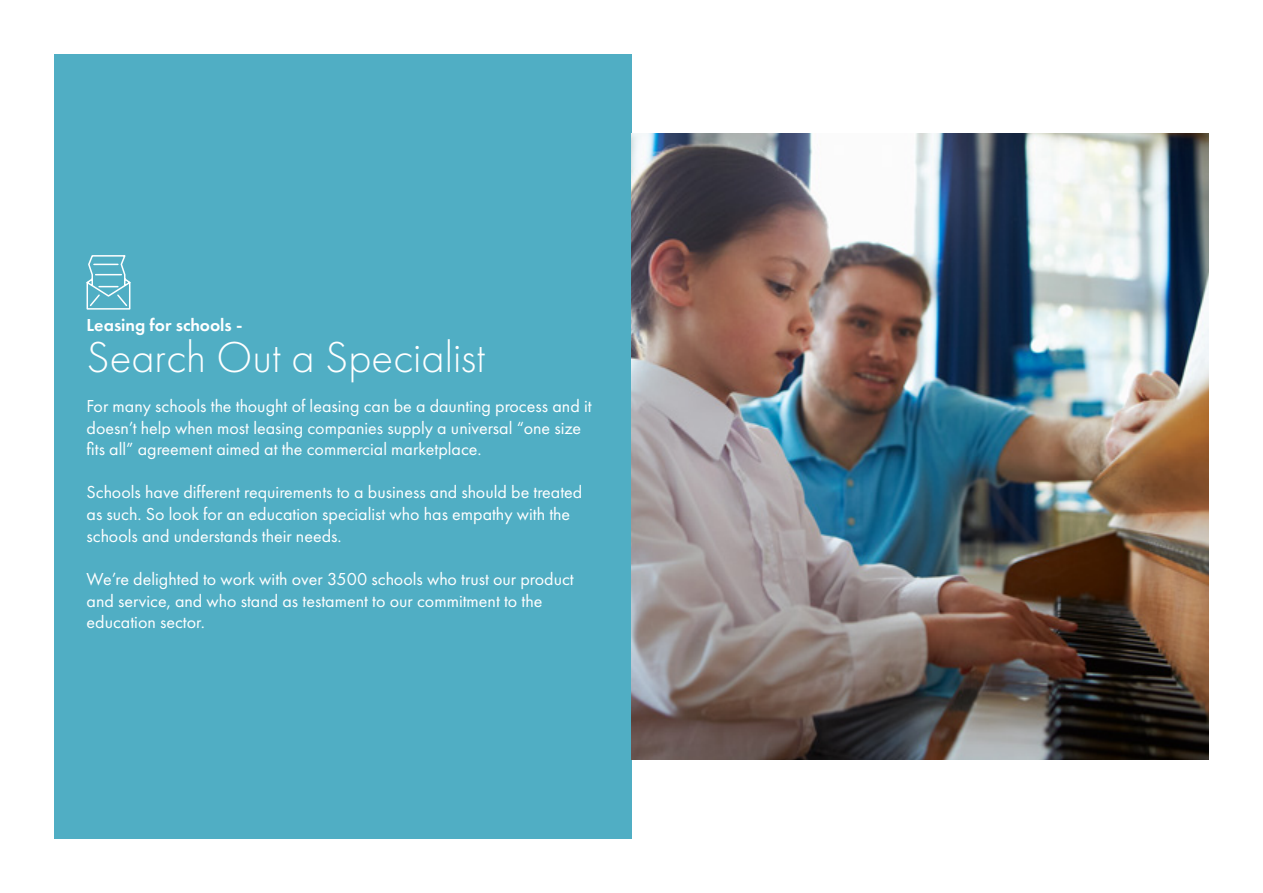
<style>
.page{position:relative;width:1263px;height:893px;background:#fff}
.page>*{position:absolute;margin:0;border:0;box-sizing:border-box;transform-origin:0 0}
.t1{font:300 45px "Futura PT";color:#fff}
.t2{font:18px/21.6px "Futura PT";color:#fff}
.t3{font:600 18px "Futura PT";color:#fff}
</style>
<div class="page">
<div style="left:54px;top:54px;width:577px;height:785px;background:#50aec4"></div>
<svg style="left:86px;top:255px;width:45px;height:55px"></svg>
<img style="left:631px;top:134px;width:578px;height:625px">
<p class="t3" style="left:87px;top:314px;width:157px">Leasing for schools -</p>
<h1 class="t1" style="left:87px;top:331px;width:400px">Search Out a Specialist</h1>
<p class="t2" style="left:87px;top:395px;width:506px">For many schools the thought of leasing can be a daunting process and it doesn’t help when most leasing companies supply a universal “one size fits all” agreement aimed at the commercial marketplace.</p>
<p class="t2" style="left:87px;top:482px;width:497px">Schools have different requirements to a business and should be treated as such. So look for an education specialist who has empathy with the schools and understands their needs.</p>
<p class="t2" style="left:87px;top:568px;width:489px">We’re delighted to work with over 3500 schools who trust our product and service, and who stand as testament to our commitment to the education sector.</p>
</div>
